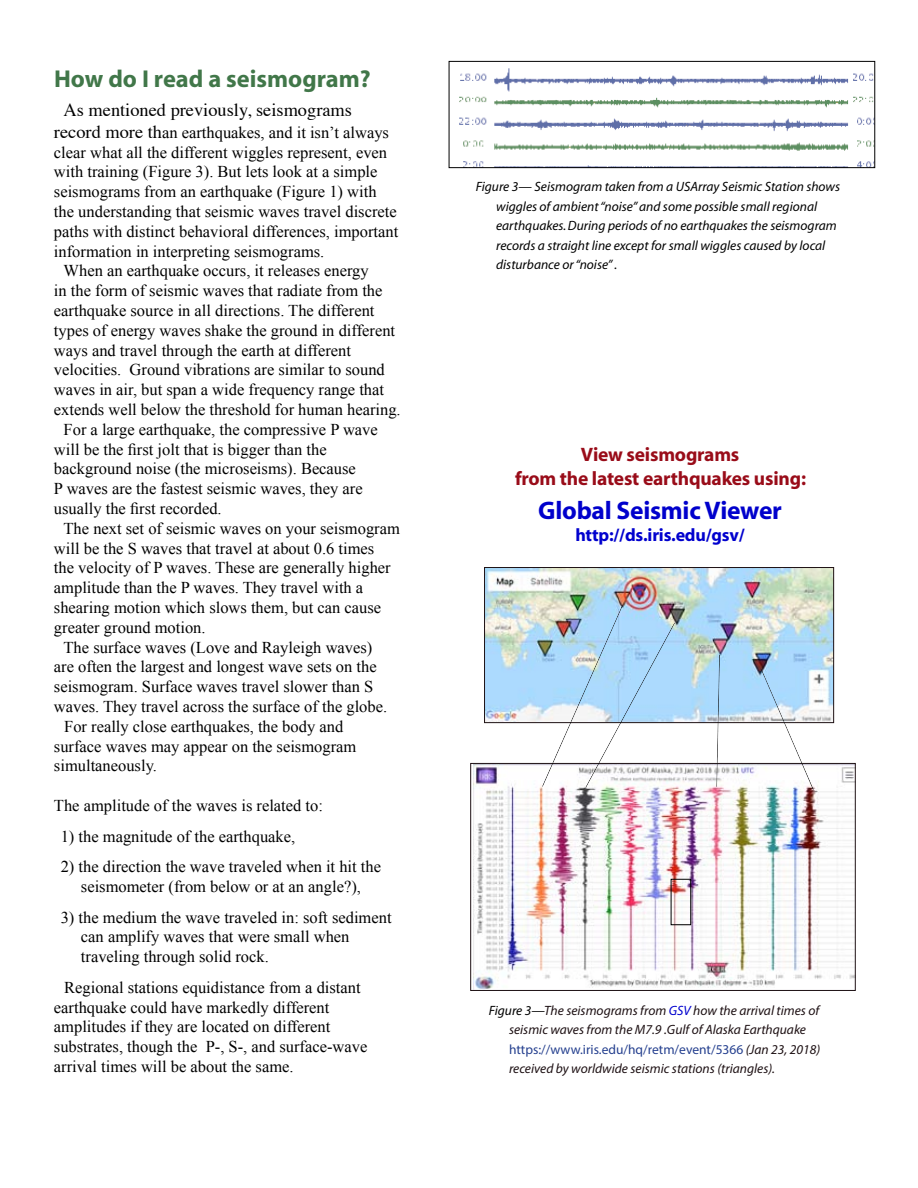
<style>
.page{position:relative;width:918px;height:1188px;background:#fff}
.page>*{position:absolute;margin:0;border:0;box-sizing:border-box;transform-origin:0 0}
.t1{font:700 25.5px "Myriad";letter-spacing:-.01em;color:#00c}
.t2{font:700 24.45px "Myriad";color:#417749}
.t3{font:700 19.5px/23.4px "Myriad";letter-spacing:-.01em;color:#990c19;text-align:center}
.t4{font:18.3px "Times";color:#000}
.t5{font:700 18px "Myriad";letter-spacing:-.01em;color:#0000ce}
.t6{font:16.5px/19.8px "Times New Roman";color:#000}
.t7{font:italic 13.5px/19.5px "Myriad";color:#000}
.t8{font:italic 13.5px/19.5px "Myriad Pro";color:#1e1114}
.s1{font-family:"Times";font-size:18.3px}
.s2{color:#000}
.s3{color:#0000ce}
.s4{font-style:normal;color:#25408f}
</style>
<div class="page">
<img style="left:459px;top:68px;width:414px;height:98px">
<div style="left:449px;top:61px;width:426px;height:107px;border:1px solid #000"></div>
<img style="left:474px;top:765px;width:380px;height:224px">
<div style="left:470px;top:763px;width:386px;height:228px;border:1px solid #1e1114"></div>
<img style="left:486px;top:569px;width:346px;height:152px">
<div style="left:484px;top:567px;width:350px;height:156px;border:1px solid #1e1114"></div>
<div style="left:540px;top:606px;width:82px;height:183px;background:#000;opacity:.75"></div>
<div style="left:758px;top:668px;width:56px;height:124px;background:#000;opacity:.75"></div>
<img style="left:542px;top:607px;width:133px;height:181px">
<div style="left:583px;top:623px;width:93px;height:167px;background:#000;opacity:.75"></div>
<div style="left:714px;top:653px;width:7px;height:135px;background:#000;opacity:.75"></div>
<div style="left:671px;top:879px;width:20px;height:46px;border:1px solid #000"></div>
<h2 class="t2" style="left:54px;top:66px;width:318px">How do I read a seismogram?</h2>
<p class="t4" style="left:64px;top:92px;width:290px">As mentioned previously, seismograms</p>
<p class="t6" style="left:54px;top:122px;width:337px"><span class="s1">record more th</span>an earthquakes, and it isn’t always</p>
<p class="t6" style="left:54px;top:142px;width:335px">clear what all the different wiggles represent, even</p>
<p class="t6" style="left:54px;top:162px;width:325px">with training (Figure 3). But lets look at a simple</p>
<p class="t6" style="left:54px;top:181px;width:324px">seismograms from an earthquake (Figure 1) with</p>
<p class="t6" style="left:54px;top:201px;width:344px">the understanding that seismic waves travel discrete</p>
<p class="t6" style="left:54px;top:221px;width:346px">paths with distinct behavioral differences, important</p>
<p class="t6" style="left:54px;top:241px;width:272px">information in interpreting seismograms.</p>
<p class="t6" style="left:64px;top:261px;width:307px">When an earthquake occurs, it releases energy</p>
<p class="t6" style="left:54px;top:280px;width:330px">in the form of seismic waves that radiate from the</p>
<p class="t6" style="left:54px;top:300px;width:322px">earthquake source in all directions. The different</p>
<p class="t6" style="left:54px;top:320px;width:343px">types of energy waves shake the ground in different</p>
<p class="t6" style="left:54px;top:340px;width:299px">ways and travel through the earth at different</p>
<p class="t6" style="left:54px;top:360px;width:332px">velocities. Ground vibrations are similar to sound</p>
<p class="t6" style="left:54px;top:379px;width:332px">waves in air, but span a wide frequency range that</p>
<p class="t6" style="left:54px;top:399px;width:348px">extends well below the threshold for human hearing.</p>
<p class="t6" style="left:64px;top:419px;width:316px">For a large earthquake, the compressive P wave</p>
<p class="t6" style="left:54px;top:439px;width:274px">will be the first jolt that is bigger than the</p>
<p class="t6" style="left:54px;top:459px;width:303px">background noise (the microseisms). Because</p>
<p class="t6" style="left:54px;top:478px;width:310px">P waves are the fastest seismic waves, they are</p>
<p class="t6" style="left:54px;top:498px;width:169px">usually the first recorded.</p>
<p class="t6" style="left:64px;top:518px;width:338px">The next set of seismic waves on your seismogram</p>
<p class="t6" style="left:54px;top:538px;width:322px">will be the S waves that travel at about 0.6 times</p>
<p class="t6" style="left:54px;top:558px;width:338px">the velocity of P waves. These are generally higher</p>
<p class="t6" style="left:54px;top:577px;width:311px">amplitude than the P waves. They travel with a</p>
<p class="t6" style="left:54px;top:597px;width:329px">shearing motion which slows them, but can cause</p>
<p class="t6" style="left:54px;top:617px;width:153px">greater ground motion.</p>
<p class="t6" style="left:64px;top:637px;width:310px">The surface waves (Love and Rayleigh waves)</p>
<p class="t6" style="left:54px;top:657px;width:324px">are often the largest and longest wave sets on the</p>
<p class="t6" style="left:54px;top:676px;width:321px">seismogram. Surface waves travel slower than S</p>
<p class="t6" style="left:54px;top:696px;width:335px">waves. They travel across the surface of the globe.</p>
<p class="t6" style="left:64px;top:716px;width:281px">For really close earthquakes, the body and</p>
<p class="t6" style="left:54px;top:736px;width:304px">surface waves may appear on the seismogram</p>
<p class="t6" style="left:54px;top:756px;width:104px">simultaneously.</p>
<p class="t6" style="left:54px;top:795px;width:270px">The amplitude of the waves is related to:</p>
<p class="t6" style="left:61px;top:826px;width:236px">1) the magnitude of the earthquake,</p>
<p class="t6" style="left:61px;top:856px;width:322px;text-align:center">2) the direction the wave traveled when it hit the seismometer (from below or at an angle?),</p>
<p class="t6" style="left:81px;top:907px;width:312px;text-indent:-20px">3) the medium the wave traveled in: soft sediment can amplify waves that were small when traveling through solid rock.</p>
<p class="t6" style="left:54px;top:977px;width:315px;text-indent:10px">Regional stations equidistance from a distant earthquake could have markedly different amplitudes if they are located on different substrates, though the P-, S-, and surface-wave arrival times will be about the same.</p>
<p class="t7" style="left:496px;top:178px;width:346px;text-indent:-20px">Figure 3— Seismogram taken from a USArray Seismic Station shows wiggles of ambient “noise” and some possible small regional earthquakes. During periods of no earthquakes the seismogram records a straight line except for small wiggles caused by local disturbance or “noise” .</p>
<p class="t3" style="left:515px;top:444px;width:293px">View seismograms<br>from the latest earthquakes using:</p>
<h1 class="t1" style="left:538px;top:497px;width:245px">Global Seismic Viewer</h1>
<p class="t5" style="left:575px;top:525px;width:171px">http://ds.iris.edu/gsv/</p>
<p class="t8" style="left:509px;top:1000px;width:313px;text-indent:-20px"><span class="s2">Figure 3—</span>The seismograms from <span class="s3">GSV</span> how the arrival times of seismic waves from the M7.9 .Gulf of Alaska Earthquake <span class="s4">https://www.iris.edu/hq/retm/event/5366</span> (Jan 23, 2018) received by worldwide seismic stations (triangles).</p>
</div>
